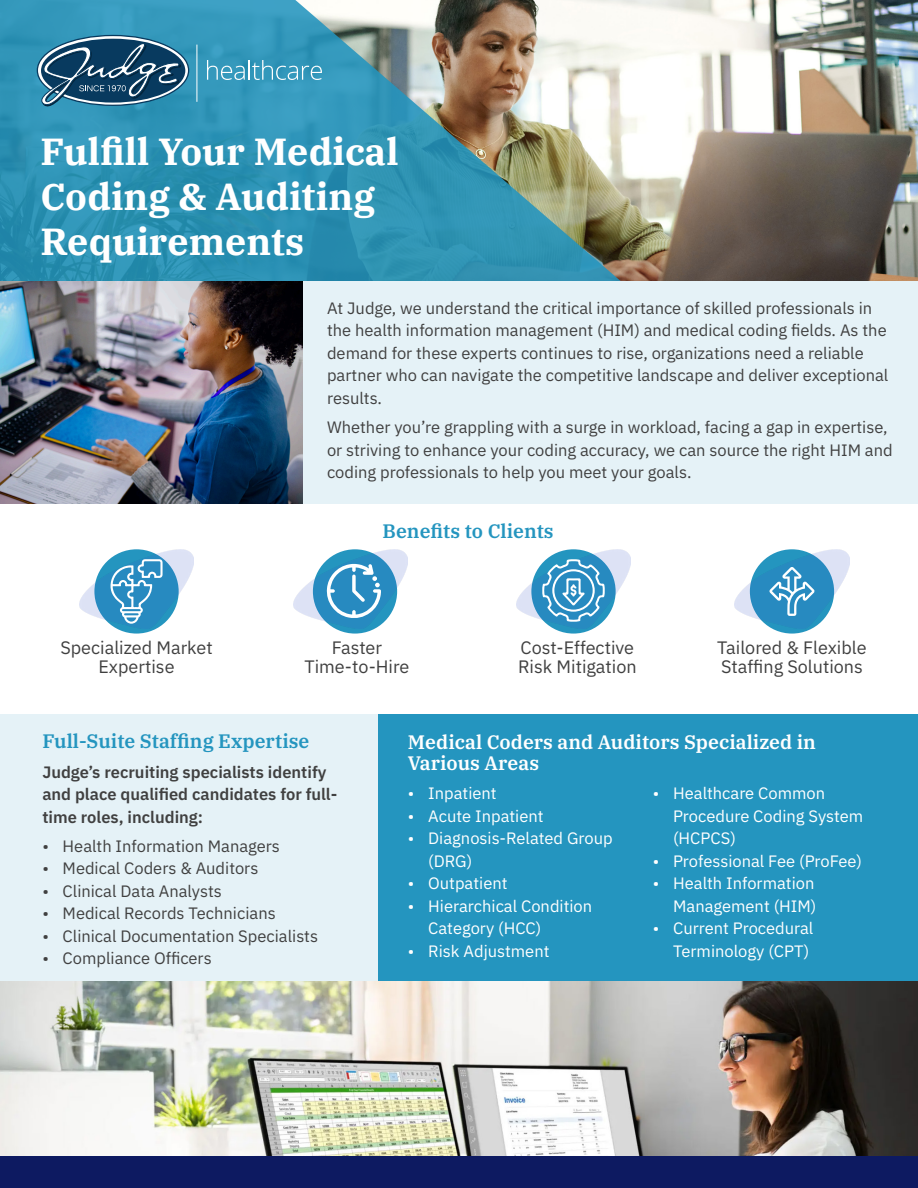
<style>
.page{position:relative;width:918px;height:1188px;background:#fff}
.page>*{position:absolute;margin:0;border:0;box-sizing:border-box;transform-origin:0 0}
.PageTitle{font:700 37.5px/45px "IBM Plex Serif";color:#fff}
.subheader{font:600 19.5px/21px "IBM Plex Serif";color:#fff}
.subheader-2{font:600 19.5px "IBM Plex Serif";color:#2495bf}
.Paragraph_Style_8{font:18px "IBM Plex Sans";color:#404040}
.body{font:16.5px/22.5px "IBM Plex Sans";color:#404040}
.t1{font:16.5px/22.5px "IBM Plex Sans";color:#fff}
.body-2{font:600 16.5px/22.5px "IBM Plex Sans";color:#404040}
</style>
<div class="page">
<div style="left:0;top:714px;width:918px;height:474px;background:#e5f2f7"></div>
<div style="left:378px;top:714px;width:540px;height:321px;background:#2495bf"></div>
<img style="left:637px;top:0;width:281px;height:281px">
<svg style="left:0;top:0;width:637px;height:281px;background:#589cae"></svg>
<svg style="left:37px;top:35px;width:152px;height:70px"></svg>
<svg style="left:37px;top:41px;width:144px;height:65px;background:#386684"></svg>
<svg style="left:207px;top:60px;width:115px;height:20px;background:#57a9c6"></svg>
<hr style="left:196px;top:45px;width:1px;height:57px;background:#fff">
<div style="left:302px;top:281px;width:616px;height:222px;background:#e5f2f7"></div>
<img style="left:0;top:281px;width:302px;height:222px">
<img style="left:0;top:982px;width:918px;height:175px">
<div style="left:0;top:1157px;width:918px;height:31px;background:#0d1a61"></div>
<svg style="left:94px;top:549px;width:85px;height:85px"></svg>
<svg style="left:313px;top:549px;width:84px;height:85px"></svg>
<svg style="left:531px;top:549px;width:85px;height:85px"></svg>
<svg style="left:750px;top:549px;width:84px;height:85px"></svg>
<img style="left:293px;top:549px;width:115px;height:79px">
<img style="left:79px;top:549px;width:115px;height:79px">
<img style="left:516px;top:549px;width:115px;height:79px">
<img style="left:735px;top:549px;width:114px;height:79px">
<svg style="left:109px;top:559px;width:54px;height:65px;background:#53a2cc"></svg>
<svg style="left:326px;top:564px;width:55px;height:55px"></svg>
<svg style="left:542px;top:559px;width:63px;height:63px;background:#59a5ce"></svg>
<svg style="left:769px;top:567px;width:46px;height:49px;background:#56a4cd"></svg>
<p class="PageTitle" style="left:41px;top:127px;width:360px">Fulfill Your Medical<br>Coding &amp; Auditing<br>Requirements</p>
<p class="body" style="left:327px;top:295px;width:563px">At Judge, we understand the critical importance of skilled professionals in the health information management (HIM) and medical coding fields. As the demand for these experts continues to rise, organizations need a reliable partner who can navigate the competitive landscape and deliver exceptional results.</p>
<p class="body" style="left:327px;top:415px;width:567px">Whether you’re grappling with a surge in workload, facing a gap in expertise, or striving to enhance your coding accuracy, we can source the right HIM and coding professionals to help you meet your goals.</p>
<p class="Paragraph_Style_8" style="left:60px;top:634px;width:154px">Specialized Market</p>
<p class="Paragraph_Style_8" style="left:99px;top:653px;width:78px">Expertise</p>
<p class="subheader-2" style="left:383px;top:515px;width:173px">Benefits to Clients</p>
<p class="Paragraph_Style_8" style="left:332px;top:634px;width:52px">Faster</p>
<p class="Paragraph_Style_8" style="left:304px;top:653px;width:107px">Time-to-Hire</p>
<p class="Paragraph_Style_8" style="left:521px;top:634px;width:115px">Cost-Effective</p>
<p class="Paragraph_Style_8" style="left:518px;top:653px;width:120px">Risk Mitigation</p>
<p class="Paragraph_Style_8" style="left:717px;top:634px;width:151px">Tailored &amp; Flexible</p>
<p class="Paragraph_Style_8" style="left:721px;top:653px;width:143px">Staffing Solutions</p>
<p class="subheader-2" style="left:42px;top:726px;width:269px">Full-Suite Staffing Expertise</p>
<p class="body-2" style="left:42px;top:759px;width:296px">Judge’s recruiting specialists identify and place qualified candidates for full&shy;time roles, including:</p>
<p class="body" style="left:42px;top:833px;width:239px">• Health Information Managers</p>
<p class="body" style="left:42px;top:856px;width:218px">• Medical Coders &amp; Auditors</p>
<p class="body" style="left:42px;top:878px;width:181px">• Clinical Data Analysts</p>
<p class="body" style="left:42px;top:901px;width:235px">• Medical Records Technicians</p>
<p class="body" style="left:42px;top:923px;width:277px">• Clinical Documentation Specialists</p>
<p class="body" style="left:42px;top:946px;width:171px">• Compliance Officers</p>
<p class="subheader" style="left:408px;top:730px;width:409px">Medical Coders and Auditors Specialized in<br>Various Areas</p>
<p class="t1" style="left:408px;top:781px;width:90px">• Inpatient</p>
<p class="t1" style="left:408px;top:803px;width:137px">• Acute Inpatient</p>
<p class="t1" style="left:428px;top:826px;width:186px;text-indent:-20px">• Diagnosis-Related Group (DRG)</p>
<p class="t1" style="left:408px;top:871px;width:101px">• Outpatient</p>
<p class="t1" style="left:428px;top:893px;width:165px;text-indent:-20px">• Hierarchical Condition<br>Category (HCC)</p>
<p class="t1" style="left:408px;top:938px;width:143px">• Risk Adjustment</p>
<p class="t1" style="left:673px;top:781px;width:192px;text-indent:-20px">• Healthcare Common<br>Procedure Coding System (HCPCS)</p>
<p class="t1" style="left:653px;top:848px;width:211px">• Professional Fee (ProFee)</p>
<p class="t1" style="left:653px;top:871px;width:165px;text-align:right">• Health Information<br>Management (HIM)</p>
<p class="t1" style="left:653px;top:916px;width:162px;text-align:right">• Current Procedural<br>Terminology (CPT)</p>
</div>
